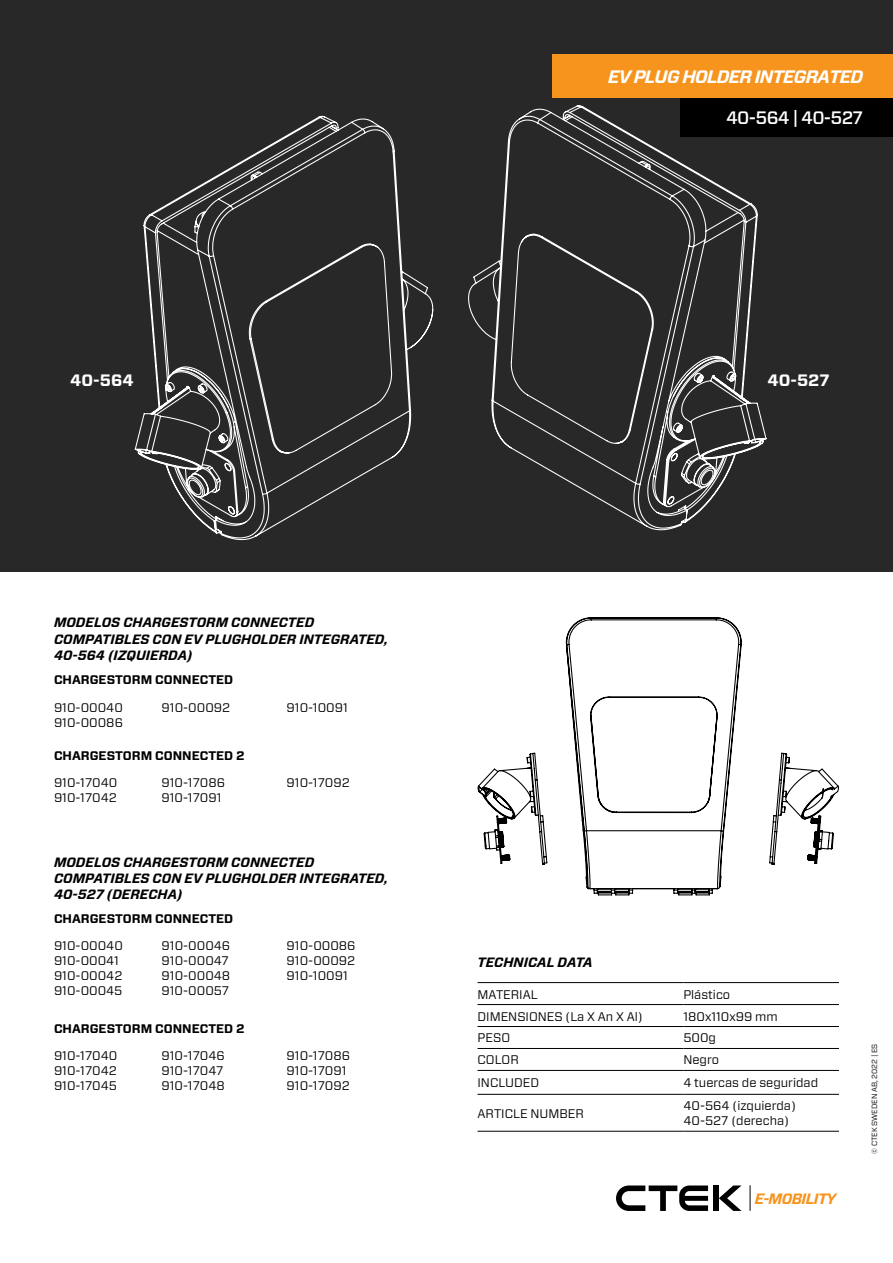
<style>
.page{position:relative;width:893px;height:1263px;background:#fff}
.page>*{position:absolute;margin:0;border:0;box-sizing:border-box;transform-origin:0 0}
.t1{font:italic 700 18px "Forza";letter-spacing:-.04em;color:#fff}
.t2{font:500 18px "Forza";letter-spacing:-.04em;color:#fff}
.t3{font:700 16.5px "Forza";color:#fff}
.t4{font:italic 700 15px "Forza";letter-spacing:-.04em;color:#f7941e}
.t5{font:italic 700 13.5px/16.2px "Forza";color:#000}
.t6{font:12.45px/15px "Forza";color:#000}
.t7{font:700 12.45px "Forza";color:#000}
.t8{font:7.5px "Forza";color:#000}
</style>
<div class="page">
<div style="left:0;top:0;width:893px;height:571px;background:#292829"></div>
<div style="left:713px;top:1185px;width:6px;height:26px;background:#000"></div>
<svg style="left:719px;top:1185px;width:22px;height:26px"></svg>
<svg style="left:616px;top:1185px;width:92px;height:26px"></svg>
<svg style="left:750px;top:1185px;width:1px;height:26px"></svg>
<div style="left:680px;top:97px;width:213px;height:39px;background:#000"></div>
<div style="left:553px;top:54px;width:340px;height:43px;background:#f7941e"></div>
<svg style="left:134px;top:105px;width:633px;height:436px"></svg>
<svg style="left:477px;top:617px;width:362px;height:279px"></svg>
<hr style="left:477px;top:982px;width:206px;height:1px;background:#000">
<hr style="left:683px;top:982px;width:156px;height:1px;background:#000">
<hr style="left:477px;top:1004px;width:206px;height:1px;background:#000">
<hr style="left:683px;top:1004px;width:156px;height:1px;background:#000">
<hr style="left:477px;top:1026px;width:206px;height:1px;background:#000">
<hr style="left:683px;top:1026px;width:156px;height:1px;background:#000">
<hr style="left:477px;top:1048px;width:206px;height:1px;background:#000">
<hr style="left:683px;top:1048px;width:156px;height:1px;background:#000">
<hr style="left:477px;top:1070px;width:206px;height:1px;background:#000">
<hr style="left:683px;top:1070px;width:156px;height:1px;background:#000">
<hr style="left:477px;top:1094px;width:206px;height:1px;background:#000">
<hr style="left:683px;top:1094px;width:156px;height:1px;background:#000">
<hr style="left:477px;top:1131px;width:206px;height:1px;background:#000">
<hr style="left:683px;top:1131px;width:156px;height:1px;background:#000">
<h1 class="t1" style="left:608px;top:64px;width:257px">EV PLUG HOLDER INTEGRATED</h1>
<h1 class="t2" style="left:726px;top:106px;width:139px">40-564 | 40-527</h1>
<h2 class="t3" style="left:70px;top:370px;width:65px">40-564</h2>
<h2 class="t3" style="left:767px;top:370px;width:64px">40-527</h2>
<p class="t5" style="left:54px;top:615px;width:336px">MODELOS CHARGESTORM CONNECTED<br>COMPATIBLES CON EV PLUGHOLDER INTEGRATED,<br>40-564 (IZQUIERDA)</p>
<p class="t7" style="left:54px;top:671px;width:181px">CHARGESTORM CONNECTED</p>
<p class="t6" style="left:54px;top:700px;width:70px">910-00040<br>910-00086</p>
<p class="t6" style="left:162px;top:700px;width:70px">910-00092</p>
<p class="t6" style="left:287px;top:700px;width:63px">910-10091</p>
<p class="t7" style="left:54px;top:747px;width:192px">CHARGESTORM CONNECTED 2</p>
<p class="t6" style="left:54px;top:775px;width:65px">910-17040<br>910-17042</p>
<p class="t6" style="left:162px;top:775px;width:65px">910-17086<br>910-17091</p>
<p class="t6" style="left:287px;top:775px;width:65px">910-17092</p>
<p class="t5" style="left:54px;top:854px;width:336px">MODELOS CHARGESTORM CONNECTED<br>COMPATIBLES CON EV PLUGHOLDER INTEGRATED,<br>40-527 (DERECHA)</p>
<p class="t7" style="left:54px;top:910px;width:181px">CHARGESTORM CONNECTED</p>
<p class="t6" style="left:54px;top:938px;width:70px">910-00040<br>910-00041<br>910-00042<br>910-00045</p>
<p class="t6" style="left:162px;top:938px;width:70px">910-00046<br>910-00047<br>910-00048<br>910-00057</p>
<p class="t6" style="left:287px;top:938px;width:70px;text-align:justify">910-00086<br>910-00092<br>910-10091</p>
<p class="t7" style="left:54px;top:1021px;width:192px">CHARGESTORM CONNECTED 2</p>
<p class="t6" style="left:54px;top:1048px;width:65px;text-align:justify">910-17040<br>910-17042<br>910-17045</p>
<p class="t6" style="left:162px;top:1048px;width:65px">910-17046<br>910-17047<br>910-17048</p>
<p class="t6" style="left:287px;top:1048px;width:65px">910-17086<br>910-17091<br>910-17092</p>
<p class="t5" style="left:477px;top:954px;width:117px">TECHNICAL DATA</p>
<p class="t6" style="left:477px;top:986px;width:62px">MATERIAL</p>
<p class="t6" style="left:683px;top:986px;width:48px">Plástico</p>
<p class="t6" style="left:477px;top:1008px;width:167px">DIMENSIONES (La X An X Al)</p>
<p class="t6" style="left:683px;top:1008px;width:96px">180x110x99 mm</p>
<p class="t6" style="left:477px;top:1030px;width:34px">PESO</p>
<p class="t6" style="left:683px;top:1030px;width:34px">500g</p>
<p class="t6" style="left:477px;top:1052px;width:43px">COLOR</p>
<p class="t6" style="left:683px;top:1052px;width:37px">Negro</p>
<p class="t6" style="left:477px;top:1075px;width:63px">INCLUDED</p>
<p class="t6" style="left:683px;top:1075px;width:136px">4 tuercas de seguridad</p>
<p class="t6" style="left:477px;top:1106px;width:108px">ARTICLE NUMBER</p>
<p class="t6" style="left:683px;top:1098px;width:114px">40-564 (izquierda)<br>40-527 (derecha)</p>
<p class="t4" style="left:755px;top:1188px;width:83px">E-MOBILITY</p>
<p class="t8" style="left:870px;top:1153px;width:111px;rotate:-90deg">© CTEK SWEDEN AB, 2022 | ES</p>
</div>
